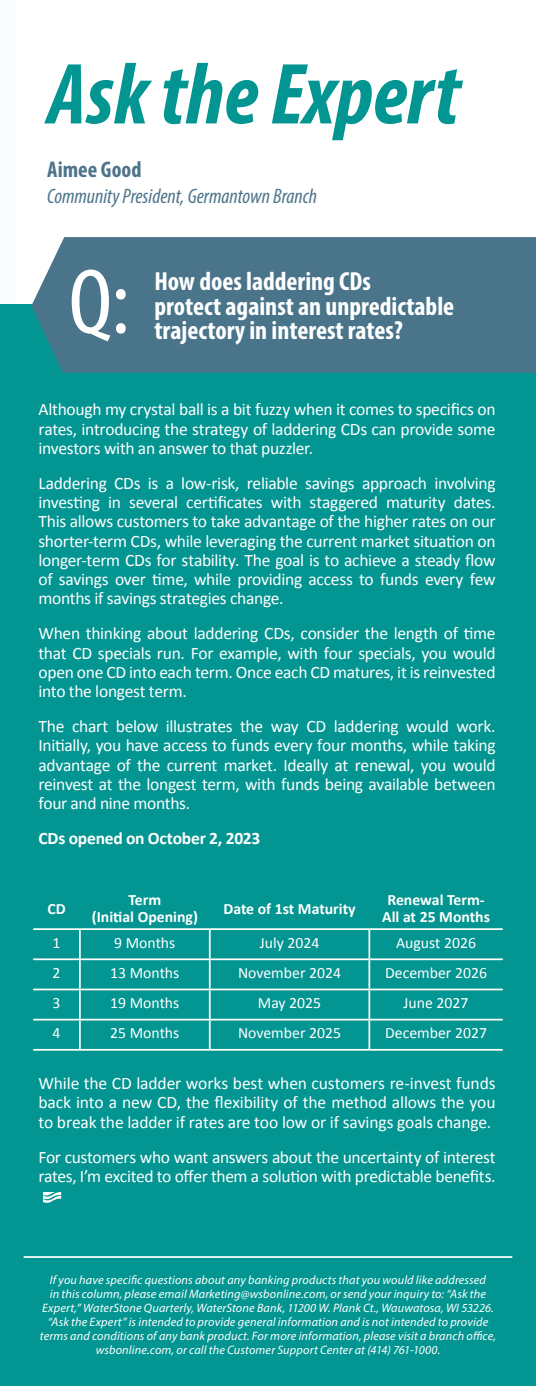
<style>
.page{position:relative;width:536px;height:1386px;background:#fff}
.page>*{position:absolute;margin:0;border:0;box-sizing:border-box;transform-origin:0 0}
.t1{font:italic 700 condensed 87.5px "Myriad Pro";color:#029591}
.t2{font:700 condensed 26.25px/24.5px "Myriad Pro";color:#fff}
.t3{font:700 condensed 22.75px "Myriad Pro";color:#4e748b}
.t4{font:italic condensed 21px "Myriad Pro";color:#4e748b}
.Body_text{font:17.5px/19.2px "Calibri";letter-spacing:-.02em;color:#fff;text-align:justify}
.Body_text-2{font:700 17.5px "Calibri";letter-spacing:-.015em;color:#fff}
.t5{font:15.75px "Calibri";color:#fff}
.t6{font:700 15.75px/17px "Calibri";color:#fff;text-align:center}
.t7{font:italic 12.25px/14px "Myriad Pro";letter-spacing:.01em;color:#fff;text-align:center}
</style>
<div class="page">
<div style="left:0;top:305px;width:536px;height:1081px;background:#029591"></div>
<div style="left:32px;top:237px;width:504px;height:136px;background:#49748a"></div>
<hr style="left:24px;top:1256px;width:488px;height:2px;background:#fff">
<svg style="left:72px;top:270px;width:38px;height:71px"></svg>
<svg style="left:116px;top:289px;width:10px;height:45px"></svg>
<svg style="left:43px;top:1192px;width:18px;height:11px"></svg>
<hr style="left:33px;top:928px;width:47px;height:2px;background:#fff">
<hr style="left:80px;top:928px;width:130px;height:2px;background:#fff">
<hr style="left:79px;top:930px;width:2px;height:28px;background:#fff">
<hr style="left:210px;top:928px;width:159px;height:2px;background:#fff">
<hr style="left:369px;top:928px;width:133px;height:2px;background:#fff">
<hr style="left:368px;top:930px;width:2px;height:28px;background:#fff">
<hr style="left:33px;top:958px;width:47px;height:2px;background:#fff">
<hr style="left:80px;top:958px;width:130px;height:2px;background:#fff">
<hr style="left:79px;top:960px;width:2px;height:29px;background:#fff">
<hr style="left:210px;top:958px;width:159px;height:2px;background:#fff">
<hr style="left:369px;top:958px;width:133px;height:2px;background:#fff">
<hr style="left:368px;top:960px;width:2px;height:29px;background:#fff">
<hr style="left:33px;top:989px;width:47px;height:1px;background:#fff">
<hr style="left:80px;top:989px;width:130px;height:1px;background:#fff">
<hr style="left:79px;top:990px;width:2px;height:29px;background:#fff">
<hr style="left:210px;top:989px;width:159px;height:1px;background:#fff">
<hr style="left:369px;top:989px;width:133px;height:1px;background:#fff">
<hr style="left:368px;top:990px;width:2px;height:29px;background:#fff">
<hr style="left:33px;top:1019px;width:47px;height:2px;background:#fff">
<hr style="left:80px;top:1019px;width:130px;height:2px;background:#fff">
<hr style="left:79px;top:1021px;width:2px;height:28px;background:#fff">
<hr style="left:210px;top:1019px;width:159px;height:2px;background:#fff">
<svg style="left:209px;top:930px;width:1px;height:119px"></svg>
<hr style="left:369px;top:1019px;width:133px;height:2px;background:#fff">
<hr style="left:368px;top:1021px;width:2px;height:28px;background:#fff">
<hr style="left:33px;top:1049px;width:47px;height:2px;background:#fff">
<hr style="left:80px;top:1049px;width:130px;height:2px;background:#fff">
<hr style="left:210px;top:1049px;width:159px;height:2px;background:#fff">
<hr style="left:369px;top:1049px;width:133px;height:2px;background:#fff">
<p class="t1" style="left:47px;top:40px;width:414px">Ask the Expert</p>
<p class="t3" style="left:47px;top:156px;width:96px">Aimee Good</p>
<p class="t4" style="left:47px;top:183px;width:271px">Community President, Germantown Branch</p>
<p class="t2" style="left:154px;top:269px;width:301px">How does laddering CDs<br>protect against an unpredictable trajectory in interest rates?</p>
<p class="Body_text" style="left:38px;top:399px;width:458px">Although my crystal ball is a bit fuzzy when it comes to specifics on rates, introducing the strategy of laddering CDs can provide some investors with an answer to that puzzler.</p>
<p class="Body_text" style="left:38px;top:473px;width:458px">Laddering CDs is a low-risk, reliable savings approach involving investing in several certificates with staggered maturity dates.<br>This allows customers to take advantage of the higher rates on our shorter-term CDs, while leveraging the current market situation on longer-term CDs for stability. The goal is to achieve a steady flow of savings over time, while providing access to funds every few months if savings strategies change.</p>
<p class="Body_text" style="left:38px;top:623px;width:458px">When thinking about laddering CDs, consider the length of time that CD specials run. For example, with four specials, you would open one CD into each term. Once each CD matures, it is reinvested into the longest term.</p>
<p class="Body_text" style="left:38px;top:716px;width:458px">The chart below illustrates the way CD laddering would work.<br>Initially, you have access to funds every four months, while taking advantage of the current market. Ideally at renewal, you would reinvest at the longest term, with funds being available between four and nine months.</p>
<p class="Body_text-2" style="left:38px;top:826px;width:223px">CDs opened on October 2, 2023</p>
<p class="t6" style="left:47px;top:899px;width:20px">CD</p>
<p class="t6" style="left:92px;top:891px;width:108px">Term<br>(Initial Opening)</p>
<p class="t6" style="left:223px;top:899px;width:134px">Date of 1st Maturity</p>
<p class="t6" style="left:382px;top:891px;width:109px">Renewal Term-<br>All at 25 Months</p>
<p class="t5" style="left:52px;top:932px;width:9px">1</p>
<p class="t5" style="left:114px;top:932px;width:63px">9 Months</p>
<p class="t5" style="left:260px;top:932px;width:61px">July 2024</p>
<p class="t5" style="left:396px;top:932px;width:81px">August 2026</p>
<p class="t5" style="left:52px;top:962px;width:9px">2</p>
<p class="t5" style="left:110px;top:962px;width:71px">13 Months</p>
<p class="t5" style="left:238px;top:962px;width:104px">November 2024</p>
<p class="t5" style="left:385px;top:962px;width:103px">December 2026</p>
<p class="t5" style="left:52px;top:992px;width:9px">3</p>
<p class="t5" style="left:110px;top:992px;width:71px">19 Months</p>
<p class="t5" style="left:258px;top:992px;width:65px">May 2025</p>
<p class="t5" style="left:403px;top:992px;width:66px">June 2027</p>
<p class="t5" style="left:52px;top:1022px;width:9px">4</p>
<p class="t5" style="left:110px;top:1022px;width:71px">25 Months</p>
<p class="t5" style="left:238px;top:1022px;width:104px">November 2025</p>
<p class="t5" style="left:385px;top:1022px;width:103px">December 2027</p>
<p class="Body_text" style="left:38px;top:1073px;width:458px">While the CD ladder works best when customers re-invest funds back into a new CD, the flexibility of the method allows the you to break the ladder if rates are too low or if savings goals change.</p>
<p class="Body_text" style="left:38px;top:1147px;width:458px">For customers who want answers about the uncertainty of interest rates, I’m excited to offer them a solution with predictable benefits.</p>
<p class="t7" style="left:40px;top:1273px;width:457px">If you have specific questions about any banking products that you would like addressed<br>in this column, please email Marketing@wsbonline.com, or send your inquiry to: “Ask the Expert,” WaterStone Quarterly, WaterStone Bank, 11200 W. Plank Ct., Wauwatosa, WI 53226. “Ask the Expert” is intended to provide general information and is not intended to provide terms and conditions of any bank product. For more information, please visit a branch office, wsbonline.com, or call the Customer Support Center at (414) 761-1000.</p>
</div>
